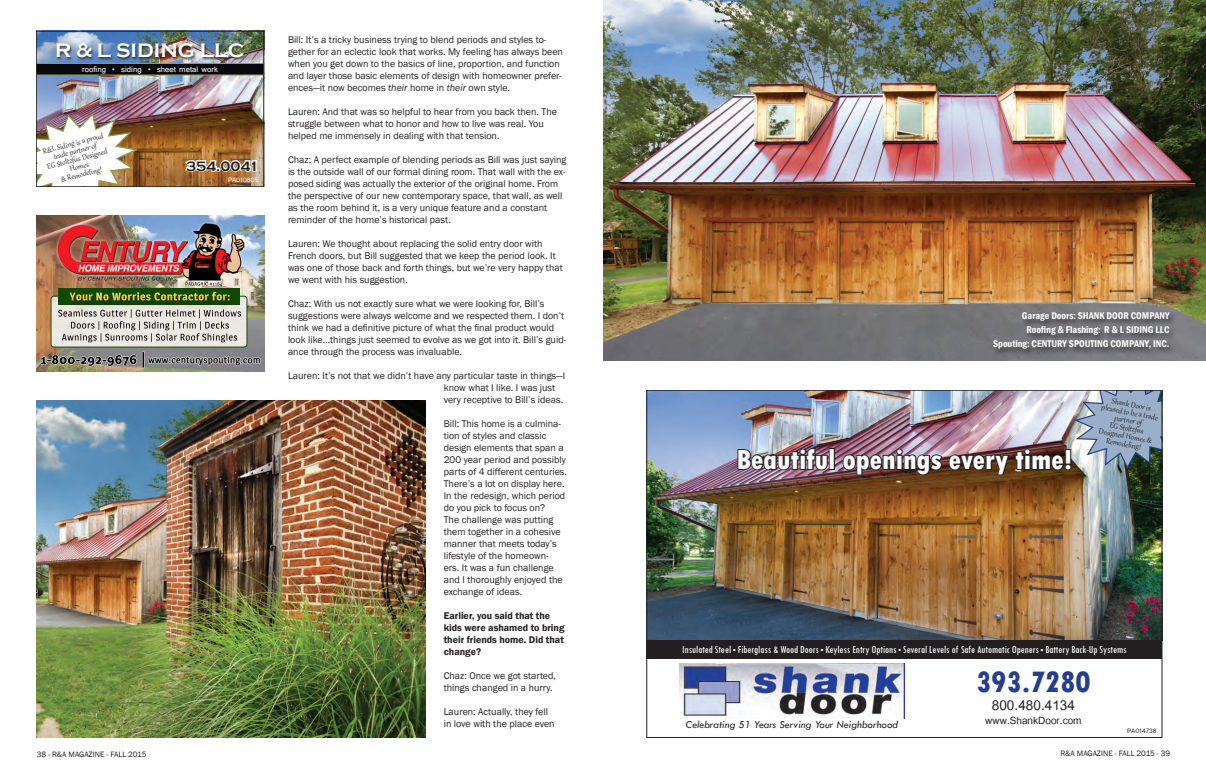
<style>
.page{position:relative;width:1206px;height:774px;background:#fff}
.page>*{position:absolute;margin:0;border:0;box-sizing:border-box;transform-origin:0 0}
.t1{font:800 condensed 31px "Tw Cen";color:#253f8e}
.t2{font:800 condensed 29px "Tw Cen";color:#fff}
.t3{font:700 20px "Copperplate Gothic";color:#fff}
.t4{font:19px "Utsaah";color:#231f20}
.t5{font:14px "Utsaah";color:#231f20}
.t6{font:700 14px "Copperplate Gothic";color:#231f20}
.t7{font:condensed 11px "Tw Cen";color:#fff}
.t8{font:italic 11px "Tw Cen";color:#231f20}
.t9{font:10px/12px "Franklin Gothic";color:#231f20}
.t10{font:600 condensed 10px/14px "Franklin Gothic";color:#fff;text-align:right}
.t11{font:600 10px/12px "Franklin Gothic";color:#231f20}
.t12{font:10px "Tunga";color:#fff}
.t13{font:9px/8px "Gabriola";color:#231f20;text-align:center}
.t14{font:8px "Franklin Gothic";color:#231f20}
.t15{font:8px "Tunga";color:#231f20}
.t16{font:8px "Tunga";color:#fff}
.s1{font-style:italic}
.s2{font-family:"Franklin Gothic";font-stretch:normal;font-size:9px}
</style>
<div class="page">
<img style="left:603px;top:0;width:603px;height:361px">
<img style="left:649px;top:392px;width:512px;height:249px">
<img style="left:736px;top:447px;width:93px;height:25px">
<div style="left:829px;top:448px;width:6px;height:22px;border:2px solid #231f20"></div>
<img style="left:680px;top:664px;width:224px;height:55px">
<div style="left:646px;top:641px;width:516px;height:18px;background:#231f20"></div>
<img style="left:842px;top:392px;width:319px;height:85px">
<img style="left:36px;top:400px;width:390px;height:338px">
<img style="left:38px;top:33px;width:224px;height:152px">
<div style="left:56px;top:43px;width:191px;height:18px;background:#231f20;opacity:.75"></div>
<div style="left:36px;top:64px;width:228px;height:11px;background:#08080d"></div>
<div style="left:36px;top:63px;width:228px;height:12px;border:1px solid #909b4d"></div>
<svg style="left:184px;top:158px;width:75px;height:15px"></svg>
<img style="left:38px;top:112px;width:102px;height:73px">
<div style="left:36px;top:31px;width:228px;height:156px;border:1px solid #231f20"></div>
<img style="left:36px;top:216px;width:228px;height:156px">
<img style="left:51px;top:296px;width:196px;height:52px">
<img style="left:52px;top:297px;width:194px;height:50px">
<img style="left:58px;top:289px;width:182px;height:16px">
<img style="left:52px;top:355px;width:85px;height:11px">
<div style="left:991px;top:310px;width:186px;height:47px;background:#231f20;opacity:.75"></div>
<h3 class="t3" style="left:55px;top:39px;width:191px">R &amp; L SIDING LLC</h3>
<p class="t12" style="left:82px;top:63px;width:137px">roofing • siding • sheet metal work</p>
<p class="t13" style="left:42px;top:147px;width:64px;rotate:-15deg">R&amp;L Siding is a proud trade partner of<br>EG Stoltzfus Designed<br>Homes<br>&amp; Remodeling!</p>
<h3 class="t6" style="left:186px;top:158px;width:74px">354.0041</h3>
<p class="t16" style="left:228px;top:175px;width:32px">PA010805</p>
<p class="t9" style="left:288px;top:34px;width:277px">Bill: It’s a tricky business trying to blend periods and styles to&shy;gether for an eclectic look that works. My feeling has always been when you get down to the basics of line, proportion, and function and layer those basic elements of design with homeowner prefer&shy;ences—it now becomes <span class="s1">their</span> home in <span class="s1">their</span> own style.</p>
<p class="t9" style="left:288px;top:106px;width:271px">Lauren: And that was so helpful to hear from you back then. The struggle between what to honor and how to live was real. You helped me immensely in dealing with that tension.</p>
<p class="t9" style="left:288px;top:154px;width:280px">Chaz: A perfect example of blending periods as Bill was just saying is the outside wall of our formal dining room. That wall with the ex&shy;posed siding was actually the exterior of the original home. From the perspective of our new contemporary space, that wall, as well as the room behind it, is a very unique feature and a constant reminder of the home’s historical past.</p>
<p class="t9" style="left:288px;top:238px;width:276px">Lauren: We thought about replacing the solid entry door with French doors, but Bill suggested that we keep the period look. It was one of those back and forth things, but we’re very happy that we went with his suggestion.</p>
<p class="t9" style="left:288px;top:298px;width:280px">Chaz: With us not exactly sure what we were looking for, Bill’s suggestions were always welcome and we respected them. I don’t think we had a definitive picture of what the final product would look like…things just seemed to evolve as we got into it. Bill’s guid&shy;ance through the process was invaluable.</p>
<p class="t9" style="left:444px;top:370px;width:123px;text-indent:-156px">Lauren: It’s not that we didn’t have any particular taste in things—I know what I like. I was just very receptive to Bill’s ideas.</p>
<p class="t9" style="left:444px;top:418px;width:125px">Bill: This home is a culmina&shy;tion of styles and classic design elements that span a<br>200 year period and possibly parts of 4 different centuries.<br>There’s a lot on display here.<br>In the redesign, which period do you pick to focus on?<br>The challenge was putting them together in a cohesive manner that meets today’s lifestyle of the homeown-<br>ers. It was a fun challenge and I thoroughly enjoyed the exchange of ideas.</p>
<p class="t11" style="left:444px;top:610px;width:122px">Earlier, you said that the kids were ashamed to bring their friends home. Did that change?</p>
<p class="t9" style="left:444px;top:670px;width:114px">Chaz: Once we got started, things changed in a hurry.</p>
<p class="t9" style="left:444px;top:706px;width:112px">Lauren: Actually, they fell in love with the place even</p>
<p class="t10" style="left:993px;top:309px;width:178px">Garage Doors: SHANK DOOR COMPANY<br>Roofing &amp; Flashing: R &amp; L SIDING LLC<br>Spouting: CENTURY SPOUTING COMPANY, INC.</p>
<h2 class="t2" style="left:736px;top:442px;width:338px">Beautiful openings every time!</h2>
<p class="t13" style="left:1104px;top:394px;width:59px;rotate:11deg">Shank Door is pleased to be a trade partner of<br>EG Stoltzfus<br>Designed Homes &amp;<br>Remodeling!</p>
<p class="t7" style="left:682px;top:643px;width:446px">Insulated Steel <span class="s2">▪</span> Fiberglass &amp; Wood Doors <span class="s2">▪</span> Keyless Entry Options <span class="s2">▪</span> Several Levels of Safe Automatic Openers <span class="s2">▪</span> Battery Back-Up Systems</p>
<p class="t8" style="left:686px;top:718px;width:214px">Celebrating 51 Years Serving Your Neighborhood</p>
<h1 class="t1" style="left:976px;top:664px;width:116px">393.7280</h1>
<h3 class="t4" style="left:992px;top:696px;width:85px">800.480.4134</h3>
<h3 class="t5" style="left:985px;top:714px;width:98px">www.ShankDoor.com</h3>
<p class="t15" style="left:1127px;top:726px;width:31px">PA014738</p>
<p class="t14" style="left:37px;top:749px;width:111px">38 - R&amp;A MAGAZINE - FALL 2015</p>
<p class="t14" style="left:1060px;top:749px;width:111px">R&amp;A MAGAZINE - FALL 2015 - 39</p>
</div>
